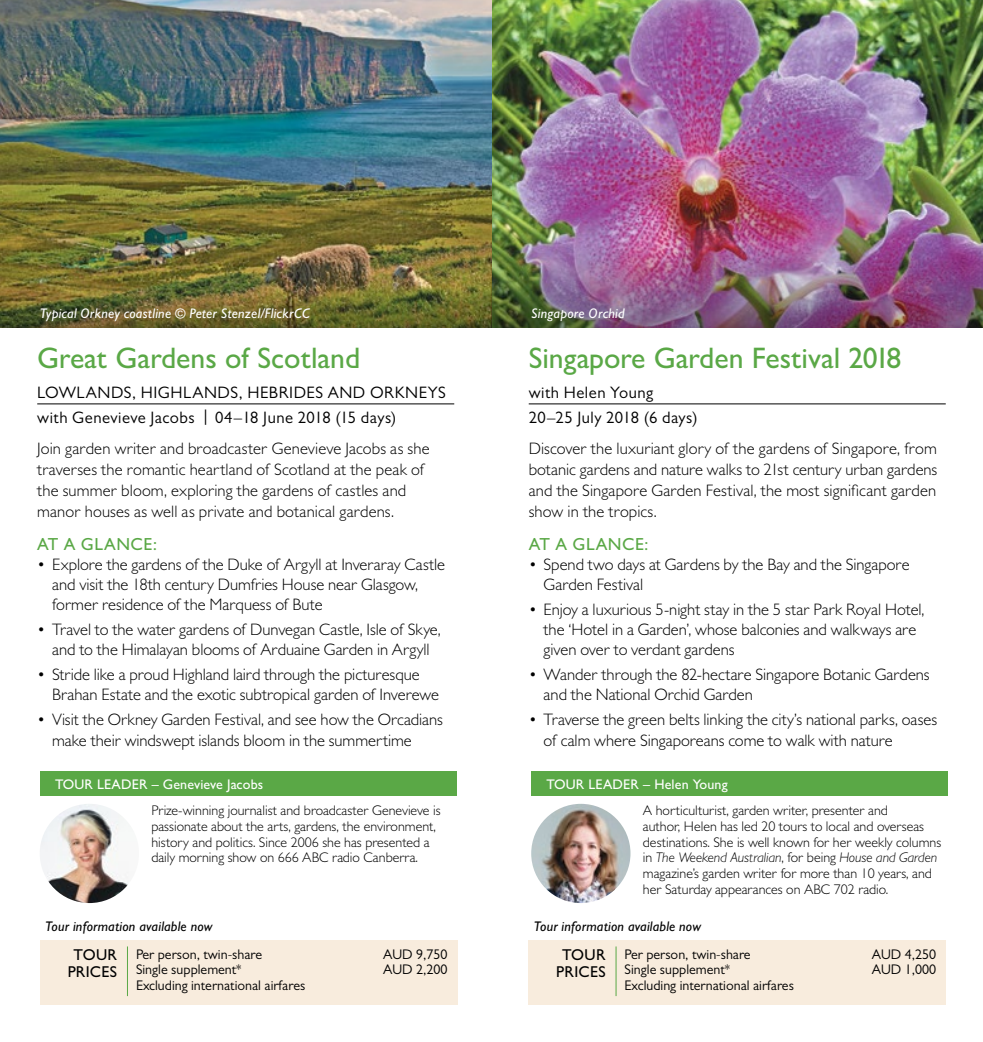
<style>
.page{position:relative;width:983px;height:1042px;background:#fff}
.page>*{position:absolute;margin:0;border:0;box-sizing:border-box;transform-origin:0 0}
.t1{font:500 29.75px "Gill Sans MT Pro";color:#5aa846}
.t2{font:500 17.5px "Gill Sans MT Pro";letter-spacing:.03em;color:#5aa846}
.t3{font:300 16.62px/20.1px "Gill Sans MT Pro";color:#000}
.t4{font:16.62px/24.8px "Gill Sans MT Pro";letter-spacing:.03em;color:#000}
.t5{font:500 15.75px/17.5px "Gill Sans MT Pro";letter-spacing:.015em;color:#000;text-align:center}
.t6{font:300 14px/15.8px "Gill Sans MT Pro";color:#000}
.t7{font:14px "Gill Sans MT Pro";color:#000}
.t8{font:italic 500 14px "Gill Sans MT Pro";letter-spacing:.015em;color:#fff}
.t9{font:italic 500 14px "Gill Sans MT Pro";letter-spacing:.015em;color:#000}
.t10{font:500 14px "Gill Sans MT Pro";letter-spacing:.01em;color:#fff}
.s1{font-style:italic}
</style>
<div class="page">
<img style="left:491px;top:0;width:491px;height:175px">
<img style="left:0;top:0;width:491px;height:260px">
<img style="left:0;top:260px;width:491px;height:67px">
<hr style="left:37px;top:403px;width:417px;height:1px;background:#000">
<img style="left:40px;top:804px;width:99px;height:99px;border-radius:50px">
<div style="left:40px;top:771px;width:416px;height:25px;background:#5aa846"></div>
<img style="left:491px;top:175px;width:491px;height:152px">
<hr style="left:528px;top:403px;width:417px;height:1px;background:#000">
<img style="left:531px;top:804px;width:99px;height:99px;border-radius:50px">
<div style="left:531px;top:771px;width:416px;height:25px;background:#5aa846"></div>
<div style="left:528px;top:940px;width:417px;height:65px;background:#f8ecdd"></div>
<hr style="left:615px;top:946px;width:1px;height:50px;background:#5aa846">
<div style="left:40px;top:940px;width:417px;height:65px;background:#f8ecdd"></div>
<hr style="left:127px;top:946px;width:1px;height:50px;background:#5aa846">
<p class="t8" style="left:40px;top:304px;width:271px">Typical Orkney coastline © Peter Stenzel/FlickrCC</p>
<h1 class="t1" style="left:37px;top:340px;width:324px">Great Gardens of Scotland</h1>
<p class="t4" style="left:37px;top:379px;width:410px">LOWLANDS, HIGHLANDS, HEBRIDES AND ORKNEYS with Genevieve Jacobs | 04–18 June 2018 (15 days)</p>
<p class="t3" style="left:37px;top:437px;width:394px;line-height:21px">Join garden writer and broadcaster Genevieve Jacobs as she traverses the romantic heartland of Scotland at the peak of the summer bloom, exploring the gardens of castles and manor houses as well as private and botanical gardens.</p>
<p class="t2" style="left:37px;top:533px;width:121px">AT A GLANCE:</p>
<p class="t3" style="left:52px;top:554px;width:394px;text-indent:-15px">• Explore the gardens of the Duke of Argyll at Inveraray Castle and visit the 18th century Dumfries House near Glasgow, former residence of the Marquess of Bute</p>
<p class="t3" style="left:37px;top:619px;width:405px;text-align:center">• Travel to the water gardens of Dunvegan Castle, Isle of Skye, and to the Himalayan blooms of Arduaine Garden in Argyll</p>
<p class="t3" style="left:52px;top:664px;width:388px;text-indent:-15px">• Stride like a proud Highland laird through the picturesque<br>Brahan Estate and the exotic subtropical garden of Inverewe</p>
<p class="t3" style="left:52px;top:709px;width:392px;text-indent:-15px">• Visit the Orkney Garden Festival, and see how the Orcadians make their windswept islands bloom in the summertime</p>
<p class="t8" style="left:531px;top:304px;width:95px">Singapore Orchid</p>
<h1 class="t1" style="left:528px;top:340px;width:374px">Singapore Garden Festival 2018</h1>
<p class="t4" style="left:528px;top:379px;width:170px">with Helen Young<br>20–25 July 2018 (6 days)</p>
<p class="t3" style="left:528px;top:437px;width:410px;line-height:21px;text-align:justify">Discover the luxuriant glory of the gardens of Singapore, from botanic gardens and nature walks to 21st century urban gardens and the Singapore Garden Festival, the most significant garden show in the tropics.</p>
<p class="t2" style="left:528px;top:533px;width:121px">AT A GLANCE:</p>
<p class="t3" style="left:543px;top:554px;width:367px;text-indent:-15px">• Spend two days at Gardens by the Bay and the Singapore<br>Garden Festival</p>
<p class="t3" style="left:543px;top:599px;width:382px;text-indent:-15px">• Enjoy a luxurious 5-night stay in the 5 star Park Royal Hotel, the ‘Hotel in a Garden’, whose balconies and walkways are given over to verdant gardens</p>
<p class="t3" style="left:543px;top:664px;width:387px;text-indent:-15px">• Wander through the 82-hectare Singapore Botanic Gardens and the National Orchid Garden</p>
<p class="t3" style="left:543px;top:709px;width:395px;text-indent:-15px">• Traverse the green belts linking the city’s national parks, oases of calm where Singaporeans come to walk with nature</p>
<p class="t10" style="left:55px;top:776px;width:210px">TOUR LEADER – Genevieve Jacobs</p>
<p class="t10" style="left:546px;top:776px;width:182px">TOUR LEADER – Helen Young</p>
<p class="t6" style="left:151px;top:802px;width:290px">Prize-winning journalist and broadcaster Genevieve is passionate about the arts, gardens, the environment, history and politics. Since 2006 she has presented a daily morning show on 666 ABC radio Canberra.</p>
<p class="t6" style="left:642px;top:802px;width:300px">A horticulturist, garden writer, presenter and<br>author, Helen has led 20 tours to local and overseas destinations. She is well known for her weekly columns in <span class="s1">The Weekend Australian</span>, for being <span class="s1">House and Garden </span>magazine’s garden writer for more than 10 years, and her Saturday appearances on ABC 702 radio.</p>
<p class="t9" style="left:45px;top:918px;width:169px">Tour information available now</p>
<p class="t9" style="left:533px;top:918px;width:169px">Tour information available now</p>
<p class="t5" style="left:68px;top:945px;width:51px">TOUR<br>PRICES</p>
<p class="t7" style="left:136px;top:945px;width:127px">Per person, twin-share</p>
<p class="t7" style="left:383px;top:945px;width:66px">AUD 9,750</p>
<p class="t7" style="left:136px;top:961px;width:107px">Single supplement*</p>
<p class="t7" style="left:383px;top:961px;width:66px">AUD 2,200</p>
<p class="t7" style="left:136px;top:977px;width:171px">Excluding international airfares</p>
<p class="t5" style="left:556px;top:945px;width:51px">TOUR<br>PRICES</p>
<p class="t7" style="left:624px;top:945px;width:127px">Per person, twin-share</p>
<p class="t7" style="left:871px;top:945px;width:66px">AUD 4,250</p>
<p class="t7" style="left:624px;top:961px;width:107px">Single supplement*</p>
<p class="t7" style="left:871px;top:961px;width:66px">AUD 1,000</p>
<p class="t7" style="left:624px;top:977px;width:171px">Excluding international airfares</p>
</div>
